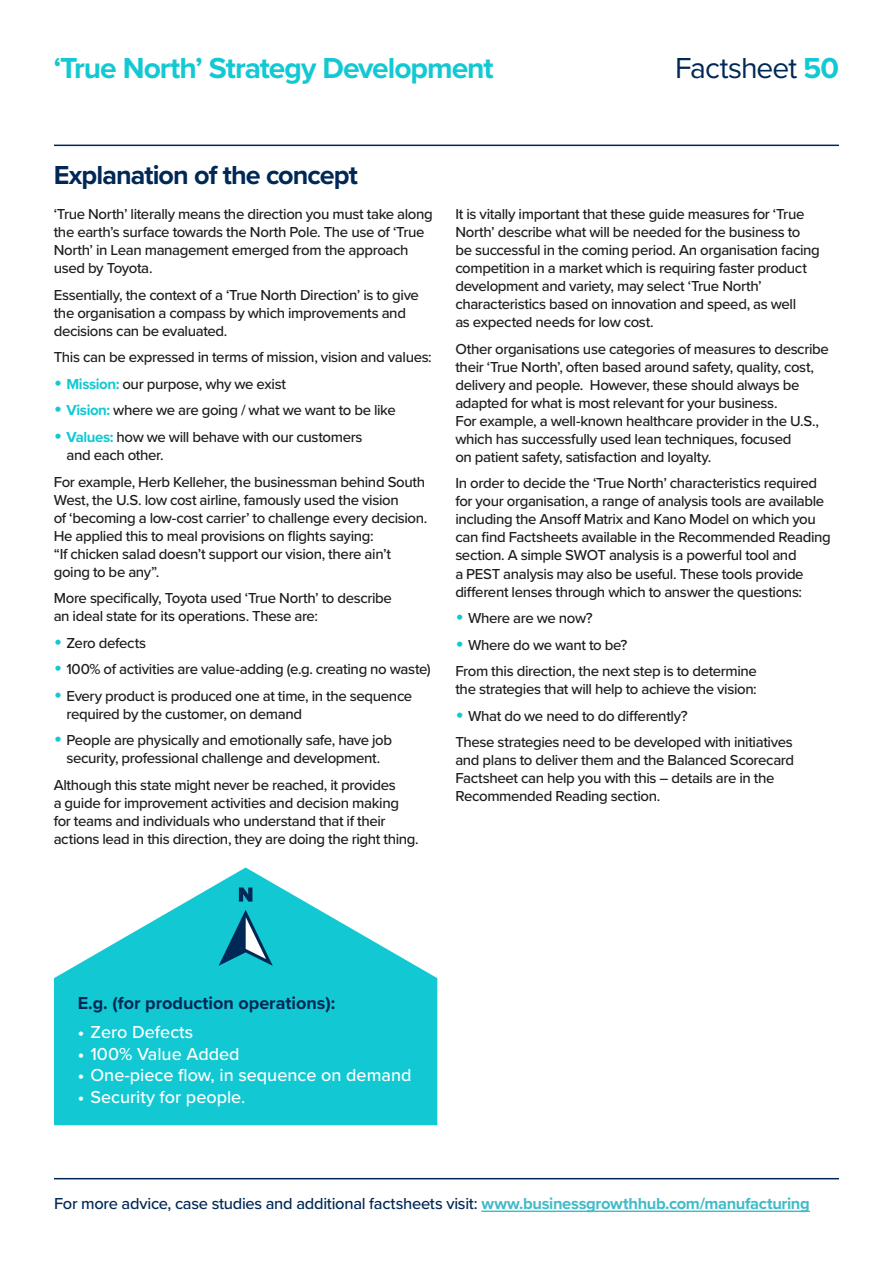
<style>
.page{position:relative;width:893px;height:1263px;background:#fff}
.page>*{position:absolute;margin:0;border:0;box-sizing:border-box;transform-origin:0 0}
.t1{font:700 30px "Proxima Nova";letter-spacing:-.035em;color:#12c9d3}
.t2{font:30px "Proxima Nova";letter-spacing:-.035em;color:#002856}
.t3{font:700 27px "Proxima Nova";letter-spacing:-.035em;color:#002856}
.t4{font:500 18px "Proxima Nova";color:#fff}
.t5{font:700 18px "Proxima Nova";color:#002856}
.t6{font:500 16.5px "Proxima Nova";letter-spacing:-.015em;color:#002856}
.t7{font:500 15px/18px "Proxima Nova";letter-spacing:-.025em;color:#1d1d1b}
.s1{font-weight:700;color:#12c9d3}
.s2{font-weight:400;font-size:24px;color:#12c9d3}
.s3{font-weight:700}
.s4{font-weight:700;color:#41bbc9}
</style>
<div class="page">
<hr style="left:54px;top:145px;width:785px;height:1px;background:#002856">
<svg style="left:54px;top:867px;width:383px;height:258px;fill:#12c9d3"></svg>
<svg style="left:239px;top:887px;width:13px;height:14px"></svg>
<svg style="left:219px;top:910px;width:54px;height:56px;background:#26a2b5"></svg>
<hr style="left:54px;top:1178px;width:785px;height:1px;background:#002856">
<hr style="left:481px;top:1210px;width:329px;height:2px;background:#41bbc9">
<h1 class="t1" style="left:54px;top:45px;width:441px">‘True North’ Strategy Development</h1>
<h1 class="t2" style="left:675px;top:45px;width:165px">Factsheet <span class="s1">50</span></h1>
<h2 class="t3" style="left:54px;top:155px;width:306px">Explanation of the concept</h2>
<p class="t7" style="left:54px;top:205px;width:381px">‘True North’ literally means the direction you must take along the earth’s surface towards the North Pole. The use of ‘True North’ in Lean management emerged from the approach used by Toyota.</p>
<p class="t7" style="left:54px;top:285px;width:367px">Essentially, the context of a ‘True North Direction’ is to give the organisation a compass by which improvements and decisions can be evaluated.</p>
<p class="t7" style="left:54px;top:348px;width:380px">This can be expressed in terms of mission, vision and values:</p>
<p class="t7" style="left:54px;top:374px;width:234px"><span class="s2">•</span> <span class="s1">Mission:</span> our purpose, why we exist</p>
<p class="t7" style="left:54px;top:401px;width:344px"><span class="s2">•</span> <span class="s1">Vision:</span> where we are going / what we want to be like</p>
<p class="t7" style="left:66px;top:427px;width:298px;text-indent:-13px"><span class="s2">•</span> <span class="s1">Values:</span> how we will behave with our customers and each other.</p>
<p class="t7" style="left:54px;top:472px;width:375px">For example, Herb Kelleher, the businessman behind South West, the U.S. low cost airline, famously used the vision<br>of ‘becoming a low-cost carrier’ to challenge every decision.<br>He applied this to meal provisions on flights saying:<br>“If chicken salad doesn’t support our vision, there ain’t going to be any”.</p>
<p class="t7" style="left:54px;top:588px;width:340px">More specifically, Toyota used ‘True North’ to describe an ideal state for its operations. These are:</p>
<p class="t7" style="left:54px;top:633px;width:94px"><span class="s2">•</span> Zero defects</p>
<p class="t7" style="left:54px;top:659px;width:379px"><span class="s2">•</span> 100% of activities are value-adding (e.g. creating no waste)</p>
<p class="t7" style="left:66px;top:686px;width:347px;text-indent:-13px"><span class="s2">•</span> Every product is produced one at time, in the sequence required by the customer, on demand</p>
<p class="t7" style="left:54px;top:730px;width:340px;text-align:center"><span class="s2">•</span> People are physically and emotionally safe, have job security, professional challenge and development.</p>
<p class="t7" style="left:54px;top:775px;width:367px">Although this state might never be reached, it provides<br>a guide for improvement activities and decision making for teams and individuals who understand that if their actions lead in this direction, they are doing the right thing.</p>
<p class="t7" style="left:455px;top:205px;width:366px">It is vitally important that these guide measures for ‘True North’ describe what will be needed for the business to be successful in the coming period. An organisation facing competition in a market which is requiring faster product development and variety, may select ‘True North’ characteristics based on innovation and speed, as well<br>as expected needs for low cost.</p>
<p class="t7" style="left:455px;top:339px;width:375px">Other organisations use categories of measures to describe their ‘True North’, often based around safety, quality, cost, delivery and people. However, these should always be adapted for what is most relevant for your business.<br>For example, a well-known healthcare provider in the U.S., which has successfully used lean techniques, focused<br>on patient safety, satisfaction and loyalty.</p>
<p class="t7" style="left:455px;top:474px;width:377px">In order to decide the ‘True North’ characteristics required for your organisation, a range of analysis tools are available including the Ansoff Matrix and Kano Model on which you can find Factsheets available in the Recommended Reading section. A simple SWOT analysis is a powerful tool and<br>a PEST analysis may also be useful. These tools provide different lenses through which to answer the questions:</p>
<p class="t7" style="left:455px;top:608px;width:139px"><span class="s2">•</span> Where are we now?</p>
<p class="t7" style="left:455px;top:631px;width:303px;line-height:26.5px"><span class="s2">•</span> Where do we want to be?<br>From this direction, the next step is to determine</p>
<p class="t7" style="left:455px;top:679px;width:303px">the strategies that will help to achieve the vision:</p>
<p class="t7" style="left:455px;top:702px;width:339px;line-height:26.5px"><span class="s2">•</span> What do we need to do differently?<br>These strategies need to be developed with initiatives</p>
<p class="t7" style="left:455px;top:750px;width:340px">and plans to deliver them and the Balanced Scorecard<br>Factsheet can help you with this – details are in the<br>Recommended Reading section.</p>
<p class="t5" style="left:78px;top:990px;width:259px">E.g. (for production operations):</p>
<p class="t4" style="left:78px;top:1019px;width:117px"><span class="s3">•</span> Zero Defects</p>
<p class="t4" style="left:78px;top:1040px;width:163px"><span class="s3">•</span> 100% Value Added</p>
<p class="t4" style="left:78px;top:1062px;width:335px"><span class="s3">•</span> One-piece flow, in sequence on demand</p>
<p class="t4" style="left:78px;top:1083px;width:169px"><span class="s3">•</span> Security for people.</p>
<p class="t6" style="left:54px;top:1191px;width:757px">For more advice, case studies and additional factsheets visit: <span class="s4">www.businessgrowthhub.com/manufacturing</span></p>
</div>
